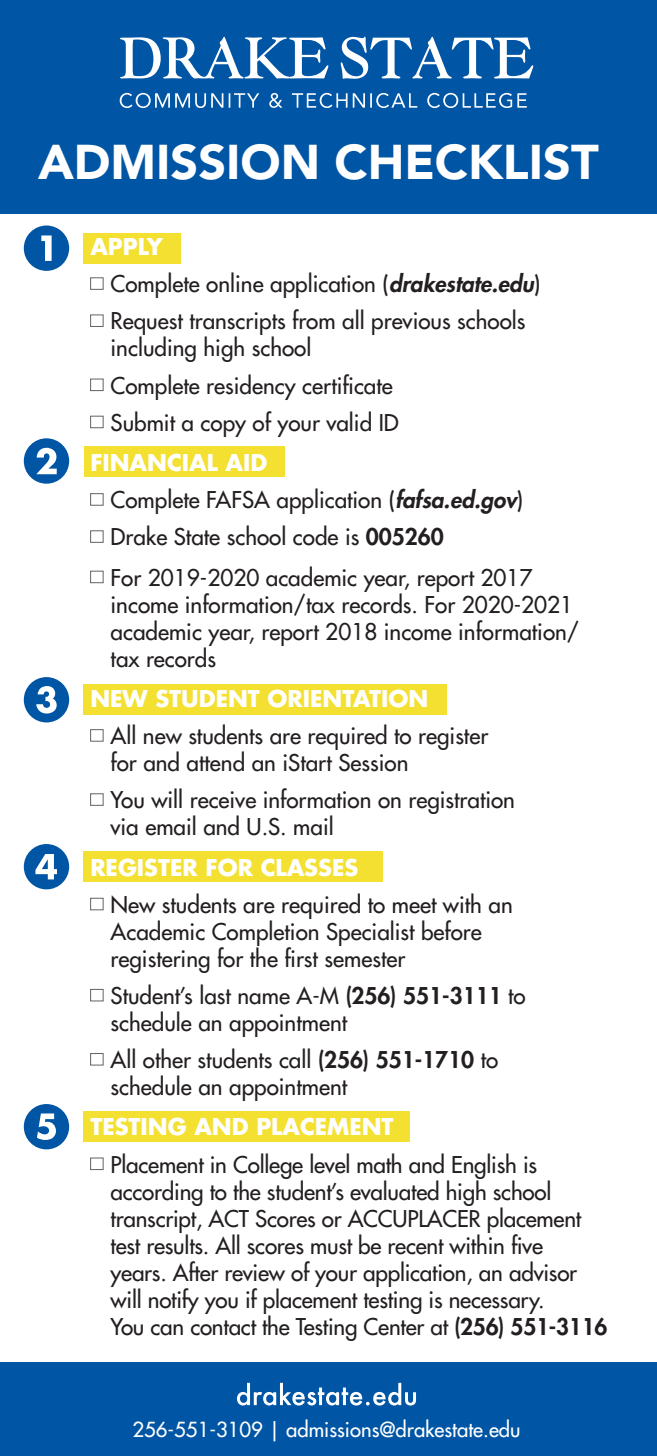
<style>
.page{position:relative;width:657px;height:1456px;background:#fff}
.page>*{position:absolute;margin:0;border:0;box-sizing:border-box;transform-origin:0 0}
.t1{font:900 48.38px "Avenir LT Std";color:#fff}
.t2{font:500 22.5px/27px "Futura Std";color:#231f20}
.t3{font:700 22.5px "Futura Std";color:#fff}
.t4{font:500 20.25px "Futura Std";color:#fff}
.s1{font-weight:700;color:#fff}
.s2{font-weight:800;font-style:italic}
.s3{font-weight:800}
</style>
<div class="page">
<div style="left:0;top:0;width:657px;height:213px;background:#0155a5"></div>
<svg style="left:120px;top:93px;width:407px;height:15px"></svg>
<svg style="left:120px;top:37px;width:413px;height:42px"></svg>
<div style="left:0;top:1362px;width:657px;height:94px;background:#0155a5"></div>
<svg style="left:237px;top:1383px;width:179px;height:22px"></svg>
<div style="left:84px;top:1111px;width:326px;height:31px;background:#f3e031"></div>
<div style="left:84px;top:851px;width:298px;height:31px;background:#f3e031"></div>
<div style="left:84px;top:685px;width:363px;height:30px;background:#f3e031"></div>
<div style="left:84px;top:446px;width:200px;height:30px;background:#f3e031"></div>
<div style="left:84px;top:233px;width:97px;height:30px;background:#f3e031"></div>
<div style="left:90px;top:278px;width:13px;height:12px;border:1px solid #636366"></div>
<div style="left:90px;top:315px;width:13px;height:12px;border:1px solid #636366"></div>
<div style="left:90px;top:379px;width:13px;height:12px;border:1px solid #636366"></div>
<div style="left:90px;top:416px;width:13px;height:12px;border:1px solid #636366"></div>
<div style="left:90px;top:493px;width:13px;height:12px;border:1px solid #636366"></div>
<div style="left:90px;top:530px;width:13px;height:13px;border:1px solid #636366"></div>
<div style="left:90px;top:571px;width:13px;height:12px;border:1px solid #636366"></div>
<div style="left:90px;top:729px;width:13px;height:12px;border:1px solid #636366"></div>
<div style="left:90px;top:793px;width:13px;height:13px;border:1px solid #636366"></div>
<div style="left:90px;top:898px;width:13px;height:12px;border:1px solid #636366"></div>
<div style="left:90px;top:989px;width:13px;height:12px;border:1px solid #636366"></div>
<div style="left:90px;top:1053px;width:13px;height:12px;border:1px solid #636366"></div>
<div style="left:90px;top:1158px;width:13px;height:12px;border:1px solid #636366"></div>
<div style="left:24px;top:1104px;width:45px;height:45px;background:#0155a5;border-radius:50%"></div>
<svg style="left:37px;top:1113px;width:19px;height:27px"></svg>
<div style="left:24px;top:844px;width:45px;height:45px;background:#0155a5;border-radius:50%"></div>
<svg style="left:35px;top:854px;width:22px;height:25px"></svg>
<div style="left:24px;top:226px;width:45px;height:45px;background:#0155a5;border-radius:50%"></div>
<svg style="left:41px;top:235px;width:11px;height:26px"></svg>
<div style="left:24px;top:438px;width:45px;height:46px;background:#0155a5;border-radius:50%"></div>
<svg style="left:36px;top:448px;width:21px;height:26px"></svg>
<div style="left:24px;top:677px;width:45px;height:45px;background:#0155a5;border-radius:50%"></div>
<svg style="left:36px;top:686px;width:21px;height:28px"></svg>
<h1 class="t1" style="left:38px;top:133px;width:562px">ADMISSION CHECKLIST</h1>
<p class="t2" style="left:111px;top:228px;width:431px;line-height:37.1px;text-indent:-20px"><span class="s1">APPLY<br></span>Complete online application (<span class="s2">drakestate.edu</span>)<br>Request transcripts from all previous schools</p>
<p class="t2" style="left:111px;top:330px;width:290px;line-height:37.1px">including high school<br>Complete residency certificate<br>Submit a copy of your valid ID</p>
<p class="t2" style="left:111px;top:444px;width:414px;line-height:37.1px;text-indent:-20px"><span class="s1">FINANCIAL AID<br></span>Complete FAFSA application (<span class="s2">fafsa.ed.gov</span>)<br>Drake State school code is <span class="s3">005260</span></p>
<p class="t2" style="left:111px;top:564px;width:470px">For 2019-2020 academic year, report 2017 income information/tax records. For 2020-2021 academic year, report 2018 income information/ tax records</p>
<p class="t3" style="left:90px;top:684px;width:339px">NEW STUDENT ORIENTATION</p>
<p class="t2" style="left:111px;top:722px;width:379px">All new students are required to register for and attend an iStart Session</p>
<p class="t2" style="left:111px;top:787px;width:406px">You will receive information on registration via email and U.S. mail</p>
<p class="t3" style="left:90px;top:852px;width:269px">REGISTER FOR CLASSES</p>
<p class="t2" style="left:111px;top:891px;width:404px">New students are required to meet with an<br>Academic Completion Specialist before registering for the first semester</p>
<p class="t2" style="left:111px;top:982px;width:417px">Student’s last name A-M <span class="s3">(256) 551-3111</span> to schedule an appointment</p>
<p class="t2" style="left:111px;top:1046px;width:389px">All other students call <span class="s3">(256) 551-1710</span> to schedule an appointment</p>
<p class="t3" style="left:90px;top:1112px;width:305px">TESTING AND PLACEMENT</p>
<p class="t2" style="left:111px;top:1151px;width:498px">Placement in College level math and English is according to the student’s evaluated high school transcript, ACT Scores or ACCUPLACER placement test results. All scores must be recent within five<br>years. After review of your application, an advisor will notify you if placement testing is necessary.<br>You can contact the Testing Center at <span class="s3">(256) 551-3116</span></p>
<p class="t4" style="left:132px;top:1417px;width:389px">256-551-3109 | admissions@drakestate.edu</p>
</div>
